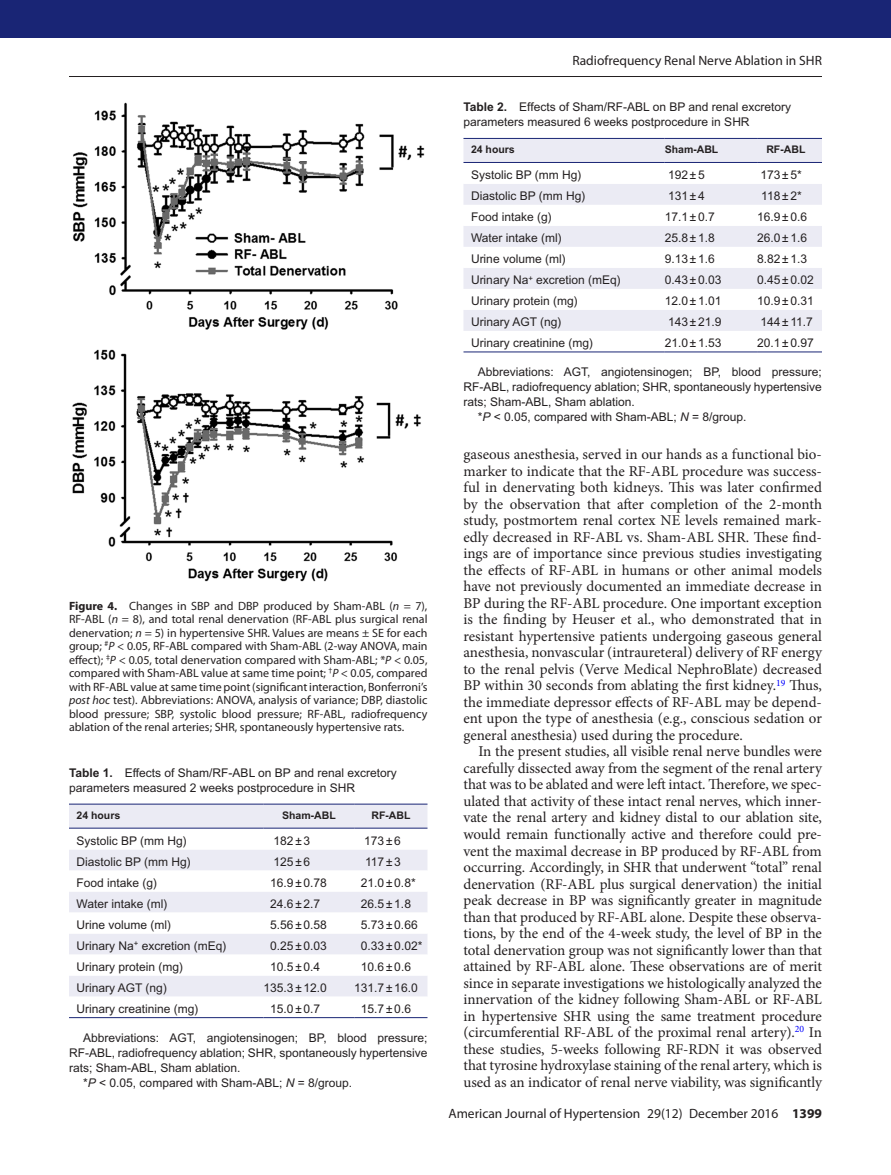
<style>
.page{position:relative;width:891px;height:1175px;background:#fff}
.page>*{position:absolute;margin:0;border:0;box-sizing:border-box;transform-origin:0 0}
.t1{font:15px/16.5px "Minion Pro";letter-spacing:-.005em;color:#231f20;text-align:justify}
.t2{font:13.5px "Myriad Pro";color:#231f20}
.t3{font:12px/15px "Arial MT Std";color:#231f20}
.t4{font:12px/13.5px "Myriad Pro";color:#231f20;text-align:justify}
.t5{font:700 10.5px "Arial MT Std";color:#231f20}
.s1{font-weight:700}
.s2{font-style:italic}
</style>
<div class="page">
<hr style="left:69px;top:76px;width:753px;height:1px;background:#231f20">
<div style="left:0;top:0;width:891px;height:38px;background:#192575"></div>
<div style="left:69px;top:804px;width:358px;height:23px;background:#ebebf4"></div>
<svg style="left:69px;top:828px;width:358px;height:168px"></svg>
<hr style="left:69px;top:803px;width:195px;height:1px;background:#192575">
<hr style="left:69px;top:827px;width:195px;height:1px;background:#192575">
<hr style="left:264px;top:803px;width:90px;height:1px;background:#192575">
<hr style="left:264px;top:827px;width:90px;height:1px;background:#192575">
<hr style="left:354px;top:803px;width:73px;height:1px;background:#192575">
<hr style="left:354px;top:827px;width:73px;height:1px;background:#192575">
<hr style="left:69px;top:1017px;width:195px;height:1px;background:#192575">
<hr style="left:264px;top:1017px;width:90px;height:1px;background:#192575">
<hr style="left:354px;top:1017px;width:73px;height:1px;background:#192575">
<div style="left:463px;top:139px;width:359px;height:23px;background:#ebebf4"></div>
<svg style="left:463px;top:184px;width:359px;height:147px;fill:#ebebf4"></svg>
<hr style="left:463px;top:138px;width:202px;height:1px;background:#192575">
<hr style="left:463px;top:162px;width:202px;height:1px;background:#192575">
<hr style="left:665px;top:138px;width:92px;height:1px;background:#192575">
<hr style="left:665px;top:162px;width:92px;height:1px;background:#192575">
<hr style="left:757px;top:138px;width:65px;height:1px;background:#192575">
<hr style="left:757px;top:162px;width:65px;height:1px;background:#192575">
<hr style="left:463px;top:351px;width:202px;height:1px;background:#192575">
<hr style="left:665px;top:351px;width:92px;height:1px;background:#192575">
<hr style="left:757px;top:351px;width:65px;height:1px;background:#192575">
<img style="left:72px;top:102px;width:353px;height:479px">
<p class="t4" style="left:69px;top:598px;width:360px"><span class="s1">Figure 4.</span> Changes in SBP and DBP produced by Sham-ABL (<span class="s2">n</span> = 7), RF-ABL (<span class="s2">n</span> = 8), and total renal denervation (RF-ABL plus surgical renal denervation; <span class="s2">n</span> = 5) in hypertensive SHR. Values are means ± SE for each group; <sup>#</sup><span class="s2">P</span> &lt; 0.05, RF-ABL compared with Sham-ABL (2-way ANOVA, main effect); <sup>‡</sup><span class="s2">P</span> &lt; 0.05, total denervation compared with Sham-ABL; *<span class="s2">P</span> &lt; 0.05, compared with Sham-ABL value at same time point; <sup>†</sup><span class="s2">P</span> &lt; 0.05, compared with RF-ABL value at same time point (significant interaction, Bonferroni’s <span class="s2">post hoc</span> test). Abbreviations: ANOVA, analysis of variance; DBP, diastolic blood pressure; SBP, systolic blood pressure; RF-ABL, radiofrequency ablation of the renal arteries; SHR, spontaneously hypertensive rats.</p>
<p class="t3" style="left:69px;top:765px;width:329px"><span class="s1">Table 1.</span> Effects of Sham/RF-ABL on BP and renal excretory parameters measured 2 weeks postprocedure in SHR</p>
<p class="t5" style="left:76px;top:809px;width:45px">24 hours</p>
<p class="t5" style="left:282px;top:809px;width:55px">Sham-ABL</p>
<p class="t5" style="left:371px;top:809px;width:41px">RF-ABL</p>
<p class="t3" style="left:76px;top:833px;width:112px">Systolic BP (mm Hg)</p>
<p class="t3" style="left:274px;top:833px;width:38px">182±3</p>
<p class="t3" style="left:364px;top:833px;width:38px">173±6</p>
<p class="t3" style="left:76px;top:854px;width:116px">Diastolic BP (mm Hg)</p>
<p class="t3" style="left:274px;top:854px;width:38px">125±6</p>
<p class="t3" style="left:365px;top:854px;width:37px">117±3</p>
<p class="t3" style="left:76px;top:875px;width:82px">Food intake (g)</p>
<p class="t3" style="left:270px;top:875px;width:58px">16.9±0.78</p>
<p class="t3" style="left:361px;top:875px;width:56px">21.0±0.8*</p>
<p class="t3" style="left:76px;top:896px;width:92px">Water intake (ml)</p>
<p class="t3" style="left:270px;top:896px;width:52px">24.6±2.7</p>
<p class="t3" style="left:361px;top:896px;width:52px">26.5±1.8</p>
<p class="t3" style="left:76px;top:917px;width:96px">Urine volume (ml)</p>
<p class="t3" style="left:270px;top:917px;width:58px">5.56±0.58</p>
<p class="t3" style="left:361px;top:917px;width:58px">5.73±0.66</p>
<p class="t3" style="left:76px;top:938px;width:151px">Urinary Na<sup>+</sup> excretion (mEq)</p>
<p class="t3" style="left:270px;top:938px;width:58px">0.25±0.03</p>
<p class="t3" style="left:361px;top:938px;width:63px">0.33±0.02*</p>
<p class="t3" style="left:77px;top:959px;width:108px">Urinary protein (mg)</p>
<p class="t3" style="left:270px;top:959px;width:52px">10.5±0.4</p>
<p class="t3" style="left:361px;top:959px;width:52px">10.6±0.6</p>
<p class="t3" style="left:77px;top:980px;width:92px">Urinary AGT (ng)</p>
<p class="t3" style="left:264px;top:980px;width:65px">135.3±12.0</p>
<p class="t3" style="left:354px;top:980px;width:65px">131.7±16.0</p>
<p class="t3" style="left:77px;top:1001px;width:124px">Urinary creatinine (mg)</p>
<p class="t3" style="left:270px;top:1001px;width:52px">15.0±0.7</p>
<p class="t3" style="left:361px;top:1001px;width:52px">15.7±0.6</p>
<p class="t3" style="left:83px;top:1030px;width:346px">Abbreviations: AGT, angiotensinogen; BP, blood pressure;</p>
<p class="t3" style="left:69px;top:1045px;width:360px">RF-ABL, radiofrequency ablation; SHR, spontaneously hypertensive</p>
<p class="t3" style="left:69px;top:1060px;width:173px">rats; Sham-ABL, Sham ablation.</p>
<p class="t3" style="left:83px;top:1075px;width:270px">*<span class="s2">P</span> &lt; 0.05, compared with Sham-ABL; <span class="s2">N</span> = 8/group.</p>
<p class="t2" style="left:572px;top:52px;width:251px">Radiofrequency Renal Nerve Ablation in SHR</p>
<p class="t3" style="left:463px;top:99px;width:329px"><span class="s1">Table 2.</span> Effects of Sham/RF-ABL on BP and renal excretory parameters measured 6 weeks postprocedure in SHR</p>
<p class="t5" style="left:471px;top:144px;width:45px">24 hours</p>
<p class="t5" style="left:665px;top:144px;width:55px">Sham-ABL</p>
<p class="t5" style="left:766px;top:144px;width:41px">RF-ABL</p>
<p class="t3" style="left:471px;top:167px;width:112px">Systolic BP (mm Hg)</p>
<p class="t3" style="left:668px;top:167px;width:38px">192±5</p>
<p class="t3" style="left:760px;top:167px;width:43px">173±5*</p>
<p class="t3" style="left:471px;top:188px;width:116px">Diastolic BP (mm Hg)</p>
<p class="t3" style="left:668px;top:188px;width:38px">131±4</p>
<p class="t3" style="left:761px;top:188px;width:42px">118±2*</p>
<p class="t3" style="left:471px;top:209px;width:82px">Food intake (g)</p>
<p class="t3" style="left:665px;top:209px;width:52px">17.1±0.7</p>
<p class="t3" style="left:757px;top:209px;width:52px">16.9±0.6</p>
<p class="t3" style="left:471px;top:230px;width:92px">Water intake (ml)</p>
<p class="t3" style="left:665px;top:230px;width:52px">25.8±1.8</p>
<p class="t3" style="left:757px;top:230px;width:52px">26.0±1.6</p>
<p class="t3" style="left:471px;top:251px;width:96px">Urine volume (ml)</p>
<p class="t3" style="left:665px;top:251px;width:52px">9.13±1.6</p>
<p class="t3" style="left:757px;top:251px;width:52px">8.82±1.3</p>
<p class="t3" style="left:471px;top:272px;width:151px">Urinary Na<sup>+</sup> excretion (mEq)</p>
<p class="t3" style="left:665px;top:272px;width:58px">0.43±0.03</p>
<p class="t3" style="left:757px;top:272px;width:58px">0.45±0.02</p>
<p class="t3" style="left:471px;top:293px;width:108px">Urinary protein (mg)</p>
<p class="t3" style="left:665px;top:293px;width:58px">12.0±1.01</p>
<p class="t3" style="left:757px;top:293px;width:58px">10.9±0.31</p>
<p class="t3" style="left:471px;top:314px;width:92px">Urinary AGT (ng)</p>
<p class="t3" style="left:668px;top:314px;width:55px">143±21.9</p>
<p class="t3" style="left:760px;top:314px;width:54px">144±11.7</p>
<p class="t3" style="left:471px;top:335px;width:124px">Urinary creatinine (mg)</p>
<p class="t3" style="left:665px;top:335px;width:58px">21.0±1.53</p>
<p class="t3" style="left:757px;top:335px;width:58px">20.1±0.97</p>
<p class="t3" style="left:478px;top:364px;width:346px">Abbreviations: AGT, angiotensinogen; BP, blood pressure;</p>
<p class="t3" style="left:463px;top:379px;width:360px">RF-ABL, radiofrequency ablation; SHR, spontaneously hypertensive</p>
<p class="t3" style="left:463px;top:394px;width:173px">rats; Sham-ABL, Sham ablation.</p>
<p class="t3" style="left:478px;top:409px;width:270px">*<span class="s2">P</span> &lt; 0.05, compared with Sham-ABL; <span class="s2">N</span> = 8/group.</p>
<p class="t1" style="left:463px;top:446px;width:360px">gaseous anesthesia, served in our hands as a functional bio&shy;marker to indicate that the RF-ABL procedure was success&shy;ful in denervating both kidneys. This was later confirmed by the observation that after completion of the 2-month study, postmortem renal cortex NE levels remained mark&shy;edly decreased in RF-ABL vs. Sham-ABL SHR. These find&shy;ings are of importance since previous studies investigating the effects of RF-ABL in humans or other animal models have not previously documented an immediate decrease in BP during the RF-ABL procedure. One important exception is the finding by Heuser et al., who demonstrated that in resistant hypertensive patients undergoing gaseous general anesthesia, nonvascular (intraureteral) delivery of RF energy to the renal pelvis (Verve Medical NephroBlate) decreased BP within 30 seconds from ablating the first kidney.<sup>19</sup> Thus, the immediate depressor effects of RF-ABL may be depend&shy;ent upon the type of anesthesia (e.g., conscious sedation or general anesthesia) used during the procedure.</p>
<p class="t1" style="left:463px;top:743px;width:360px;text-indent:15px">In the present studies, all visible renal nerve bundles were carefully dissected away from the segment of the renal artery that was to be ablated and were left intact. Therefore, we spec&shy;ulated that activity of these intact renal nerves, which inner&shy;vate the renal artery and kidney distal to our ablation site, would remain functionally active and therefore could pre&shy;vent the maximal decrease in BP produced by RF-ABL from occurring. Accordingly, in SHR that underwent “total” renal denervation (RF-ABL plus surgical denervation) the initial peak decrease in BP was significantly greater in magnitude than that produced by RF-ABL alone. Despite these observa&shy;tions, by the end of the 4-week study, the level of BP in the total denervation group was not significantly lower than that attained by RF-ABL alone. These observations are of merit since in separate investigations we histologically analyzed the innervation of the kidney following Sham-ABL or RF-ABL in hypertensive SHR using the same treatment procedure (circumferential RF-ABL of the proximal renal artery).<sup>20</sup> In these studies, 5-weeks following RF-RDN it was observed that tyrosine hydroxylase staining of the renal artery, which is used as an indicator of renal nerve viability, was significantly</p>
<p class="t2" style="left:448px;top:1105px;width:375px">American Journal of Hypertension 29(12) December 2016 <span class="s1">1399</span></p>
</div>
